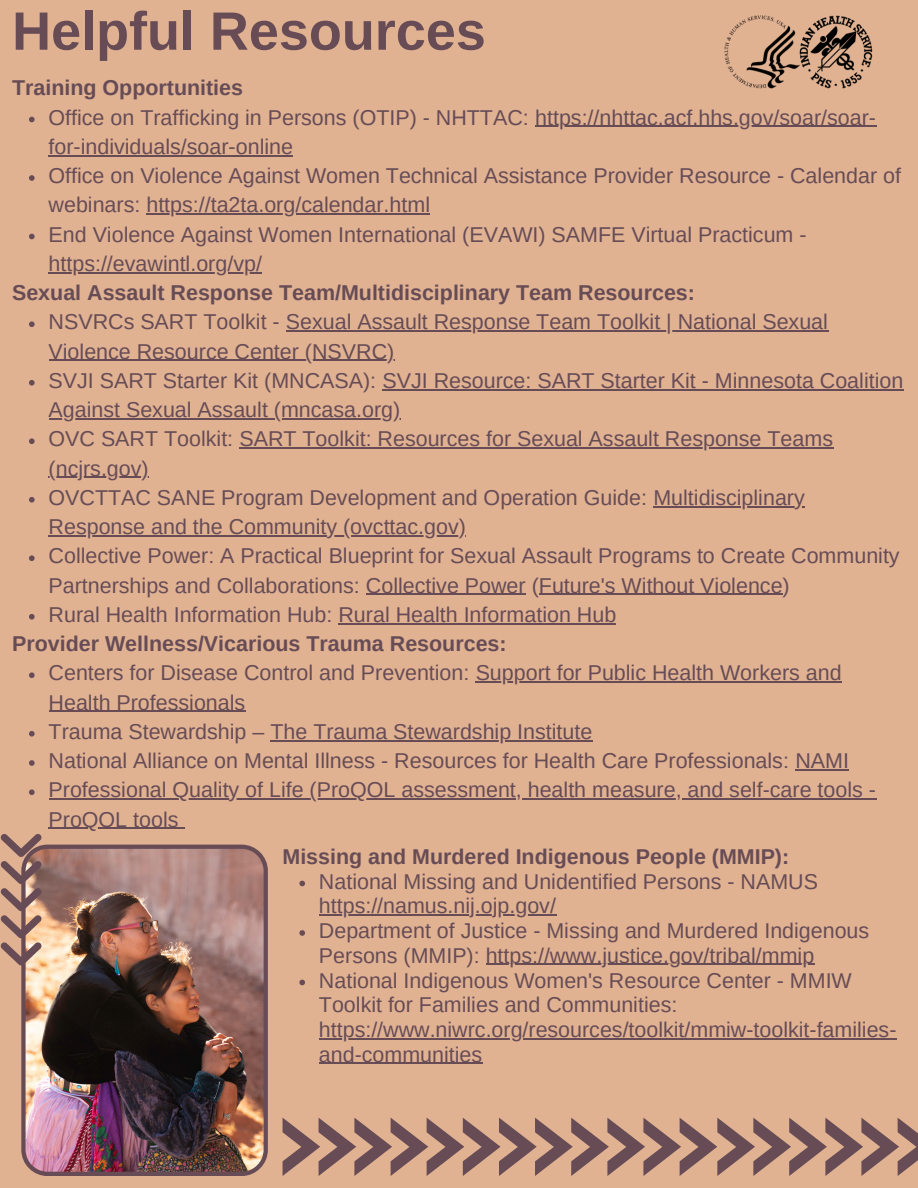
<style>
.page{position:relative;width:918px;height:1188px;background:#e0b292}
.page>*{position:absolute;margin:0;border:0;box-sizing:border-box;transform-origin:0 0}
.t1{font:700 54px "Arimo";color:#674c56}
.t2{font:21.45px/29.2px "Arimo";color:#674c56}
.t3{font:700 21.45px "Arimo";color:#674c56}
</style>
<div class="page">
<svg style="left:29px;top:117px;width:6px;height:5px"></svg>
<hr style="left:535px;top:126px;width:341px;height:1px;background:#674c56">
<hr style="left:49px;top:155px;width:244px;height:1px;background:#674c56">
<svg style="left:29px;top:175px;width:6px;height:6px"></svg>
<hr style="left:146px;top:213px;width:284px;height:2px;background:#674c56">
<svg style="left:29px;top:234px;width:6px;height:5px"></svg>
<hr style="left:49px;top:272px;width:213px;height:1px;background:#674c56">
<svg style="left:29px;top:321px;width:6px;height:6px"></svg>
<hr style="left:286px;top:330px;width:542px;height:2px;background:#674c56">
<hr style="left:49px;top:360px;width:346px;height:1px;background:#674c56">
<svg style="left:29px;top:380px;width:6px;height:6px"></svg>
<hr style="left:383px;top:389px;width:521px;height:1px;background:#674c56">
<hr style="left:49px;top:418px;width:352px;height:1px;background:#674c56">
<svg style="left:29px;top:438px;width:6px;height:6px"></svg>
<hr style="left:239px;top:447px;width:594px;height:2px;background:#674c56">
<hr style="left:49px;top:477px;width:100px;height:1px;background:#674c56">
<svg style="left:29px;top:497px;width:6px;height:6px"></svg>
<hr style="left:653px;top:506px;width:152px;height:1px;background:#674c56">
<hr style="left:49px;top:535px;width:417px;height:1px;background:#674c56">
<svg style="left:29px;top:555px;width:6px;height:6px"></svg>
<hr style="left:366px;top:594px;width:160px;height:1px;background:#674c56">
<hr style="left:539px;top:594px;width:244px;height:1px;background:#674c56">
<svg style="left:29px;top:614px;width:6px;height:6px"></svg>
<hr style="left:338px;top:623px;width:278px;height:1px;background:#674c56">
<svg style="left:29px;top:672px;width:6px;height:6px"></svg>
<hr style="left:476px;top:681px;width:366px;height:2px;background:#674c56">
<hr style="left:49px;top:711px;width:196px;height:1px;background:#674c56">
<svg style="left:29px;top:731px;width:6px;height:6px"></svg>
<hr style="left:270px;top:740px;width:323px;height:1px;background:#674c56">
<svg style="left:29px;top:760px;width:6px;height:6px"></svg>
<hr style="left:795px;top:769px;width:54px;height:1px;background:#674c56">
<svg style="left:29px;top:789px;width:6px;height:6px"></svg>
<hr style="left:49px;top:798px;width:827px;height:2px;background:#674c56">
<hr style="left:49px;top:828px;width:130px;height:1px;background:#674c56">
<svg style="left:283px;top:1118px;width:635px;height:58px"></svg>
<img style="left:21px;top:845px;width:247px;height:331px">
<img style="left:724px;top:15px;width:149px;height:74px">
<svg style="left:1px;top:834px;width:41px;height:132px"></svg>
<svg style="left:299px;top:881px;width:6px;height:5px"></svg>
<hr style="left:319px;top:914px;width:237px;height:2px;background:#674c56">
<svg style="left:299px;top:930px;width:6px;height:6px"></svg>
<hr style="left:486px;top:964px;width:328px;height:1px;background:#674c56">
<svg style="left:299px;top:980px;width:6px;height:5px"></svg>
<hr style="left:319px;top:1038px;width:577px;height:1px;background:#674c56">
<hr style="left:319px;top:1063px;width:163px;height:1px;background:#674c56">
<p class="t1" style="left:12px;top:1px;width:475px">Helpful Resources</p>
<p class="t3" style="left:12px;top:76px;width:233px">Training Opportunities</p>
<p class="t2" style="left:49px;top:102px;width:829px">Office on Trafficking in Persons (OTIP) - NHTTAC: https://nhttac.acf.hhs.gov/soar/soar&shy;for-individuals/soar-online</p>
<p class="t2" style="left:49px;top:161px;width:854px">Office on Violence Against Women Technical Assistance Provider Resource - Calendar of webinars: https://ta2ta.org/calendar.html</p>
<p class="t2" style="left:49px;top:219px;width:760px">End Violence Against Women International (EVAWI) SAMFE Virtual Practicum - https://evawintl.org/vp/</p>
<p class="t2" style="left:49px;top:307px;width:781px">NSVRCs SART Toolkit - Sexual Assault Response Team Toolkit | National Sexual<br>Violence Resource Center (NSVRC)</p>
<p class="t2" style="left:49px;top:366px;width:856px">SVJI SART Starter Kit (MNCASA): SVJI Resource: SART Starter Kit - Minnesota Coalition<br>Against Sexual Assault (mncasa.org)</p>
<p class="t2" style="left:49px;top:424px;width:786px">OVC SART Toolkit: SART Toolkit: Resources for Sexual Assault Response Teams (ncjrs.gov)</p>
<p class="t2" style="left:49px;top:483px;width:758px">OVCTTAC SANE Program Development and Operation Guide: Multidisciplinary<br>Response and the Community (ovcttac.gov)</p>
<p class="t2" style="left:49px;top:541px;width:853px">Collective Power: A Practical Blueprint for Sexual Assault Programs to Create Community<br>Partnerships and Collaborations: Collective Power (Future's Without Violence)</p>
<p class="t2" style="left:49px;top:600px;width:569px">Rural Health Information Hub: Rural Health Information Hub</p>
<p class="t3" style="left:12px;top:281px;width:684px">Sexual Assault Response Team/Multidisciplinary Team Resources:</p>
<p class="t3" style="left:12px;top:632px;width:496px">Provider Wellness/Vicarious Trauma Resources:</p>
<p class="t2" style="left:49px;top:658px;width:795px">Centers for Disease Control and Prevention: Support for Public Health Workers and<br>Health Professionals</p>
<p class="t2" style="left:49px;top:717px;width:545px">Trauma Stewardship – The Trauma Stewardship Institute</p>
<p class="t2" style="left:49px;top:746px;width:802px">National Alliance on Mental Illness - Resources for Health Care Professionals: NAMI</p>
<p class="t2" style="left:49px;top:775px;width:829px">Professional Quality of Life (ProQOL assessment, health measure, and self-care tools -<br>ProQOL tools</p>
<p class="t3" style="left:283px;top:844px;width:508px">Missing and Murdered Indigenous People (MMIP):</p>
<p class="t2" style="left:319px;top:869px;width:501px;line-height:24.8px">National Missing and Unidentified Persons - NAMUS https://namus.nij.ojp.gov/</p>
<p class="t2" style="left:319px;top:918px;width:552px;line-height:24.8px">Department of Justice - Missing and Murdered Indigenous<br>Persons (MMIP): https://www.justice.gov/tribal/mmip</p>
<p class="t2" style="left:319px;top:968px;width:579px;line-height:24.8px">National Indigenous Women's Resource Center - MMIW Toolkit for Families and Communities: https://www.niwrc.org/resources/toolkit/mmiw-toolkit-families&shy;and-communities</p>
</div>
